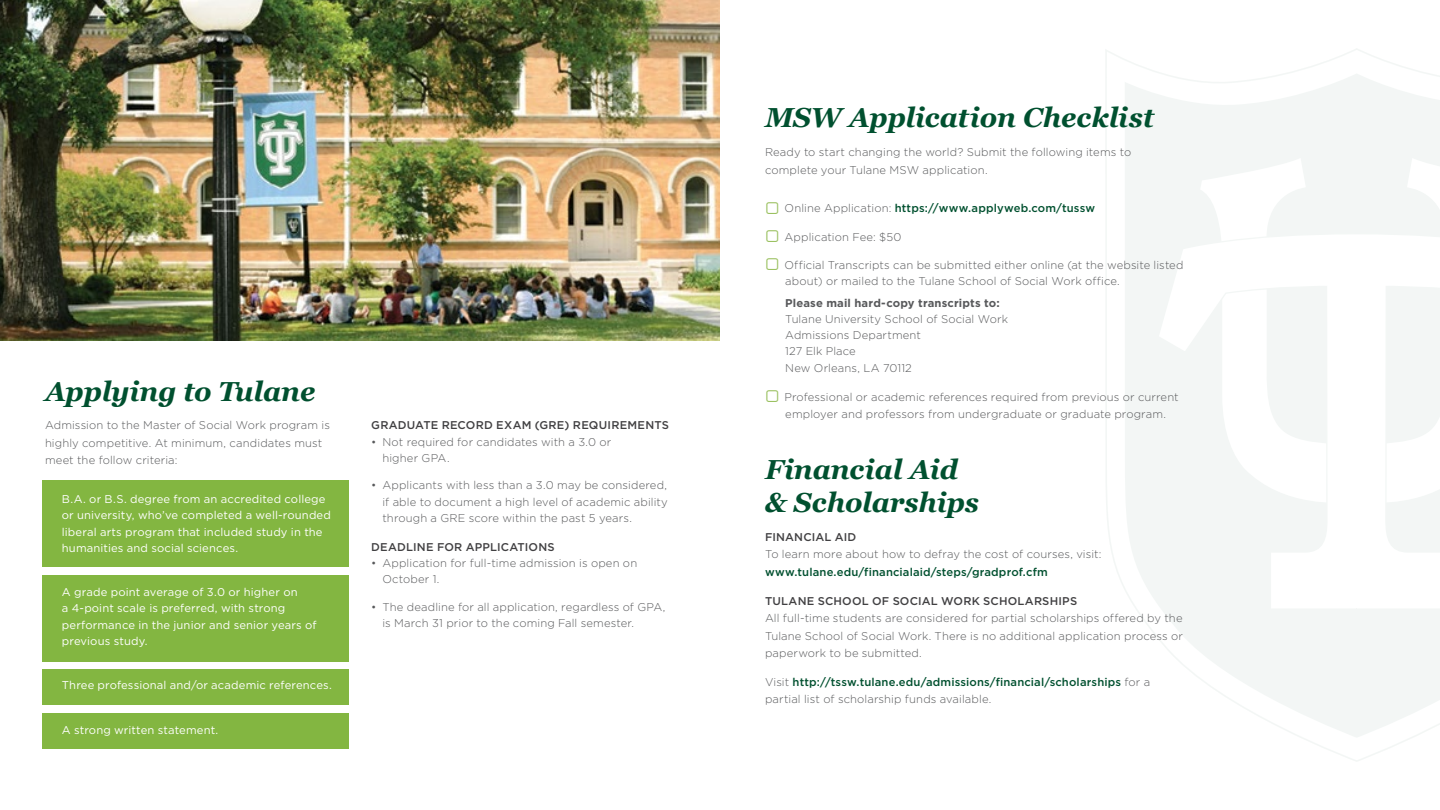
<style>
.page{position:relative;width:1440px;height:810px;background:#fff}
.page>*{position:absolute;margin:0;border:0;box-sizing:border-box;transform-origin:0 0}
.t1{font:italic 700 27.5px/33px "Georgia";letter-spacing:-.005em;color:#00502f}
.t2{font:300 11.25px/16.2px "Gotham HTF";letter-spacing:.01em;color:#58595b}
.t3{font:11.25px/16.2px "Gotham HTF";letter-spacing:.01em;color:#fff}
.t4{font:500 11.25px/17.5px "Gotham HTF";letter-spacing:.015em;color:#00502f}
.t5{font:500 11.25px "Gotham HTF";letter-spacing:.02em;color:#414042}
.t6{font:700 11.25px "Gotham HTF";letter-spacing:.015em;color:#58595b}
.s1{font-weight:300;color:#58595b}
</style>
<div class="page">
<div style="left:42px;top:481px;width:307px;height:86px;background:#83b641"></div>
<div style="left:42px;top:575px;width:307px;height:86px;background:#83b641"></div>
<div style="left:42px;top:669px;width:307px;height:35px;background:#83b641"></div>
<div style="left:42px;top:713px;width:307px;height:35px;background:#83b641"></div>
<img style="left:0;top:0;width:720px;height:340px">
<svg style="left:1125px;top:73px;width:315px;height:665px;fill:#f3f6f5"></svg>
<svg style="left:1198px;top:155px;width:157px;height:77px;fill:#f3f6f5"></svg>
<svg style="left:1355px;top:155px;width:85px;height:77px"></svg>
<svg style="left:1157px;top:232px;width:283px;height:378px"></svg>
<h1 class="t1" style="left:45px;top:373px;width:272px">Applying to Tulane</h1>
<p class="t2" style="left:45px;top:416px;width:286px;line-height:17.5px">Admission to the Master of Social Work program is highly competitive. At minimum, candidates must meet the follow criteria:</p>
<p class="t3" style="left:62px;top:491px;width:271px">B.A. or B.S. degree from an accredited college or university, who’ve completed a well-rounded liberal arts program that included study in the humanities and social sciences.</p>
<p class="t3" style="left:62px;top:584px;width:256px">A grade point average of 3.0 or higher on<br>a 4-point scale is preferred, with strong performance in the junior and senior years of previous study.</p>
<p class="t3" style="left:62px;top:677px;width:271px">Three professional and/or academic references.</p>
<p class="t3" style="left:62px;top:721px;width:158px">A strong written statement.</p>
<p class="t5" style="left:371px;top:419px;width:299px">GRADUATE RECORD EXAM (GRE) REQUIREMENTS</p>
<p class="t2" style="left:382px;top:433px;width:230px;text-indent:-11px">• Not required for candidates with a 3.0 or higher GPA.</p>
<p class="t2" style="left:382px;top:477px;width:287px;text-align:justify;text-indent:-11px">• Applicants with less than a 3.0 may be considered, if able to document a high level of academic ability through a GRE score within the past 5 years.</p>
<p class="t5" style="left:371px;top:540px;width:185px">DEADLINE FOR APPLICATIONS</p>
<p class="t2" style="left:382px;top:555px;width:256px;text-indent:-11px">• Application for full-time admission is open on<br>October 1.</p>
<p class="t2" style="left:382px;top:598px;width:285px;text-indent:-11px">• The deadline for all application, regardless of GPA, is March 31 prior to the coming Fall semester.</p>
<h1 class="t1" style="left:765px;top:100px;width:391px">MSW Application Checklist</h1>
<p class="t2" style="left:765px;top:143px;width:368px;line-height:17.5px">Ready to start changing the world? Submit the following items to complete your Tulane MSW application.</p>
<p class="t4" style="left:785px;top:199px;width:312px"><span class="s1">Online Application:</span> https://www.applyweb.com/tussw</p>
<p class="t2" style="left:785px;top:229px;width:119px">Application Fee: $50</p>
<p class="t2" style="left:785px;top:256px;width:400px">Official Transcripts can be submitted either online (at the website listed about) or mailed to the Tulane School of Social Work office.</p>
<p class="t6" style="left:785px;top:296px;width:216px">Please mail hard-copy transcripts to:</p>
<p class="t2" style="left:785px;top:311px;width:224px">Tulane University School of Social Work<br>Admissions Department<br>127 Elk Place<br>New Orleans, LA 70112</p>
<p class="t2" style="left:785px;top:388px;width:396px;line-height:17.5px">Professional or academic references required from previous or current employer and professors from undergraduate or graduate program.</p>
<h1 class="t1" style="left:765px;top:452px;width:216px">Financial Aid &amp; Scholarships</h1>
<p class="t5" style="left:765px;top:531px;width:93px">FINANCIAL AID</p>
<p class="t2" style="left:765px;top:546px;width:338px">To learn more about how to defray the cost of courses, visit:</p>
<p class="t4" style="left:765px;top:563px;width:284px">www.tulane.edu/financialaid/steps/gradprof.cfm</p>
<p class="t5" style="left:765px;top:594px;width:314px">TULANE SCHOOL OF SOCIAL WORK SCHOLARSHIPS</p>
<p class="t2" style="left:765px;top:609px;width:420px;line-height:17.5px;text-align:justify">All full-time students are considered for partial scholarships offered by the Tulane School of Social Work. There is no additional application process or paperwork to be submitted.</p>
<p class="t4" style="left:765px;top:673px;width:387px"><span class="s1">Visit</span> http://tssw.tulane.edu/admissions/financial/scholarships <span class="s1">for a partial list of scholarship funds available.</span></p>
</div>
